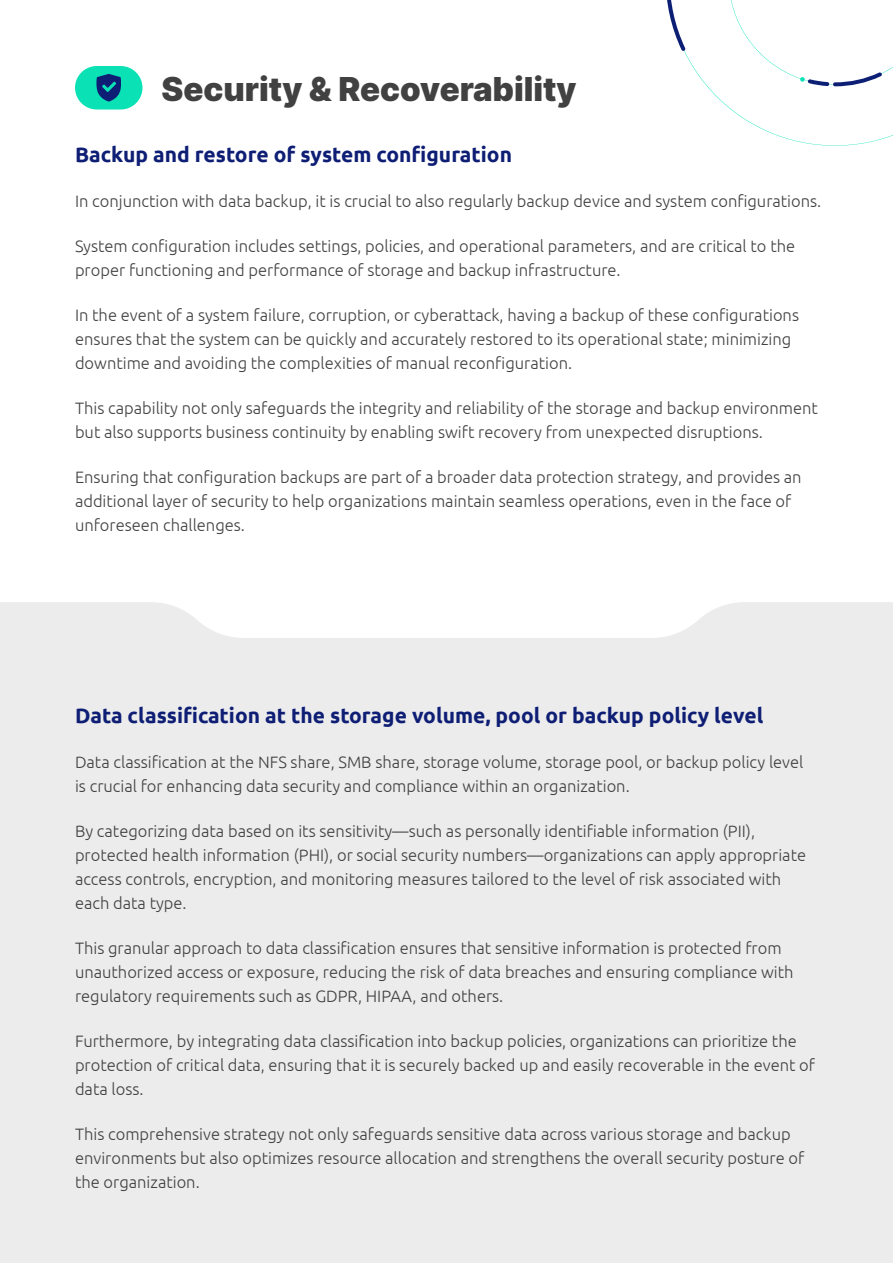
<style>
.page{position:relative;width:893px;height:1263px;background:#fff}
.page>*{position:absolute;margin:0;border:0;box-sizing:border-box;transform-origin:0 0}
.t1{font:900 33px "Inter";color:#414141}
.t2{font:700 21px "Ubuntu";color:#0e1e75}
.t3{font:300 16.5px/24px "Ubuntu";color:#414141}
</style>
<div class="page">
<div style="left:0;top:602px;width:893px;height:661px;background:#ececec"></div>
<div style="left:75px;top:66px;width:67px;height:44px;background:#0ae2b5;border-radius:22px"></div>
<svg style="left:96px;top:74px;width:25px;height:28px"></svg>
<svg style="left:667px;top:0;width:226px;height:146px"></svg>
<h1 class="t1" style="left:161px;top:64px;width:417px">Security &amp; Recoverability</h1>
<p class="t2" style="left:75px;top:142px;width:439px">Backup and restore of system configuration</p>
<p class="t3" style="left:75px;top:189px;width:748px">In conjunction with data backup, it is crucial to also regularly backup device and system configurations.</p>
<p class="t3" style="left:75px;top:234px;width:722px">System configuration includes settings, policies, and operational parameters, and are critical to the proper functioning and performance of storage and backup infrastructure.</p>
<p class="t3" style="left:75px;top:303px;width:725px">In the event of a system failure, corruption, or cyberattack, having a backup of these configurations ensures that the system can be quickly and accurately restored to its operational state; minimizing downtime and avoiding the complexities of manual reconfiguration.</p>
<p class="t3" style="left:75px;top:396px;width:744px">This capability not only safeguards the integrity and reliability of the storage and backup environment but also supports business continuity by enabling swift recovery from unexpected disruptions.</p>
<p class="t3" style="left:75px;top:465px;width:728px">Ensuring that configuration backups are part of a broader data protection strategy, and provides an additional layer of security to help organizations maintain seamless operations, even in the face of unforeseen challenges.</p>
<p class="t2" style="left:75px;top:703px;width:690px">Data classification at the storage volume, pool or backup policy level</p>
<p class="t3" style="left:75px;top:750px;width:730px">Data classification at the NFS share, SMB share, storage volume, storage pool, or backup policy level is crucial for enhancing data security and compliance within an organization.</p>
<p class="t3" style="left:75px;top:819px;width:733px">By categorizing data based on its sensitivity—such as personally identifiable information (PII), protected health information (PHI), or social security numbers—organizations can apply appropriate access controls, encryption, and monitoring measures tailored to the level of risk associated with each data type.</p>
<p class="t3" style="left:75px;top:936px;width:720px">This granular approach to data classification ensures that sensitive information is protected from unauthorized access or exposure, reducing the risk of data breaches and ensuring compliance with regulatory requirements such as GDPR, HIPAA, and others.</p>
<p class="t3" style="left:75px;top:1029px;width:741px">Furthermore, by integrating data classification into backup policies, organizations can prioritize the protection of critical data, ensuring that it is securely backed up and easily recoverable in the event of data loss.</p>
<p class="t3" style="left:75px;top:1122px;width:731px">This comprehensive strategy not only safeguards sensitive data across various storage and backup environments but also optimizes resource allocation and strengthens the overall security posture of the organization.</p>
</div>
